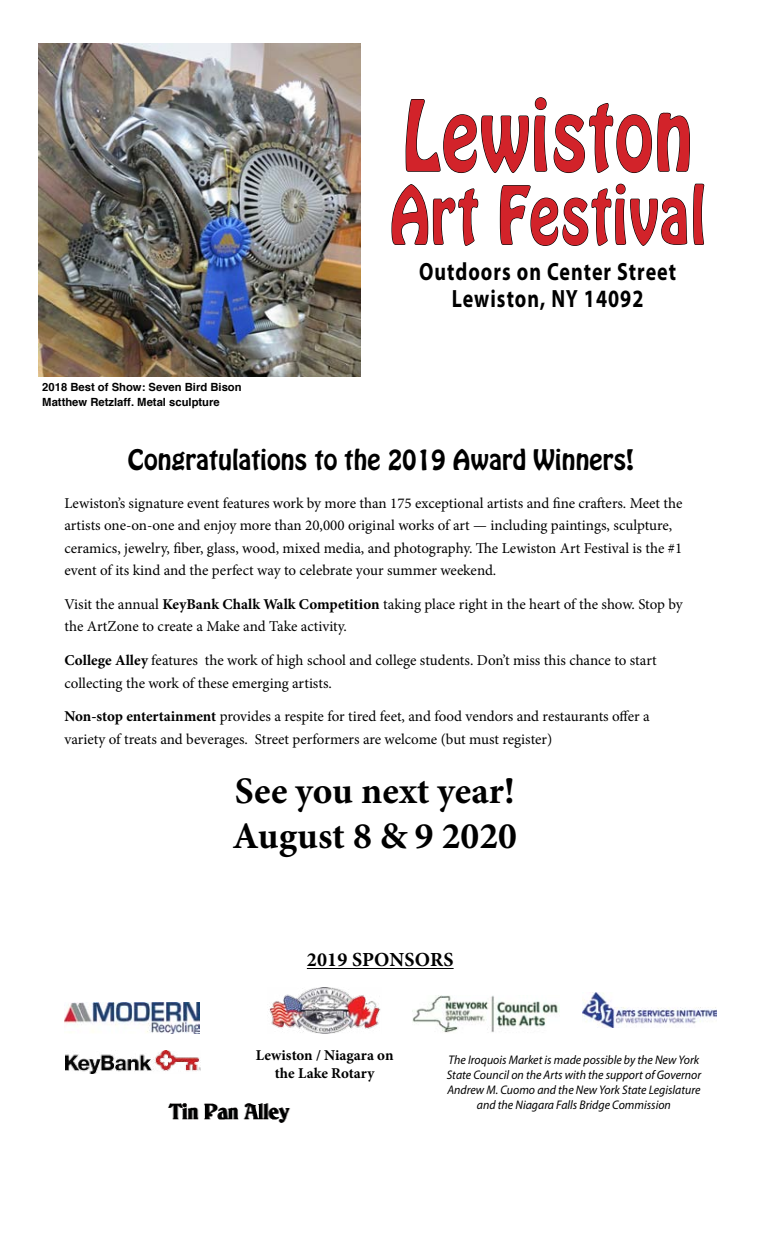
<style>
.page{position:relative;width:765px;height:1260px;background:#fff}
.page>*{position:absolute;margin:0;border:0;box-sizing:border-box;transform-origin:0 0}
.t1{font:86px "Hobo Std";letter-spacing:.025em;color:#d2232a;scale:.8 1}
.t2{font:70.25px "Hobo Std";letter-spacing:.025em;color:#d2232a;scale:.8 1}
.t3{font:700 37.5px/45px "Minion Pro";color:#000}
.t4{font:700 25px/27.5px "Myriad Pro";letter-spacing:.05em;color:#000;text-align:center;scale:.8 1}
.t5{font:25px "Hobo Std";color:#000}
.t6{font:700 20px "Minion Pro";letter-spacing:.01em;color:#000}
.t7{font:15px/22.5px "Minion Pro";letter-spacing:-.005em;color:#000}
.t8{font:700 15px/18px "Minion Pro";color:#000;text-align:center}
.t9{font:italic 12.5px/15px "Myriad Pro";color:#000;text-align:center;scale:.95 1}
.t10{font:700 11.25px/15px "Helvetica";color:#000}
.s1{font-weight:700}
</style>
<div class="page">
<svg style="left:405px;top:97px;width:285px;height:77px"></svg>
<svg style="left:391px;top:184px;width:88px;height:62px"></svg>
<svg style="left:499px;top:183px;width:206px;height:63px"></svg>
<hr style="left:307px;top:968px;width:147px;height:1px;background:#000">
<img style="left:65px;top:1003px;width:135px;height:30px">
<img style="left:168px;top:1103px;width:123px;height:20px">
<img style="left:269px;top:988px;width:112px;height:45px">
<img style="left:39px;top:43px;width:322px;height:334px">
<img style="left:583px;top:993px;width:133px;height:35px">
<img style="left:412px;top:995px;width:148px;height:38px">
<img style="left:65px;top:1050px;width:135px;height:24px">
<p class="t10" style="left:42px;top:380px;width:201px">2018 Best of Show: Seven Bird Bison<br>Matthew Retzlaff. Metal sculpture</p>
<h1 class="t1" style="left:403px;top:76px;width:364px">Lewiston</h1>
<h2 class="t2" style="left:390px;top:167px;width:395px">Art Festival</h2>
<h3 class="t4" style="left:419px;top:257px;width:323px">Outdoors on Center Street<br>Lewiston, NY 14092</h3>
<h3 class="t5" style="left:128px;top:442px;width:508px">Congratulations to the 2019 Award Winners!</h3>
<p class="t7" style="left:64px;top:492px;width:620px">Lewiston’s signature event features work by more than 175 exceptional artists and fine crafters. Meet the artists one-on-one and enjoy more than 20,000 original works of art — including paintings, sculpture, ceramics, jewelry, fiber, glass, wood, mixed media, and photography. The Lewiston Art Festival is the #1 event of its kind and the perfect way to celebrate your summer weekend.</p>
<p class="t7" style="left:64px;top:593px;width:620px">Visit the annual <span class="s1">KeyBank Chalk Walk Competition</span> taking place right in the heart of the show. Stop by the ArtZone to create a Make and Take activity.</p>
<p class="t7" style="left:64px;top:649px;width:594px"><span class="s1">College Alley</span> features the work of high school and college students. Don’t miss this chance to start collecting the work of these emerging artists.</p>
<p class="t7" style="left:64px;top:705px;width:587px"><span class="s1">Non-stop entertainment</span> provides a respite for tired feet, and food vendors and restaurants offer a variety of treats and beverages. Street performers are welcome (but must register)</p>
<h3 class="t3" style="left:233px;top:768px;width:286px">See you next year!<br>August 8 &amp; 9 2020</h3>
<h3 class="t6" style="left:307px;top:946px;width:146px">2019 Sponsors</h3>
<p class="t8" style="left:256px;top:1046px;width:139px">Lewiston / Niagara on the Lake Rotary</p>
<p class="t9" style="left:447px;top:1052px;width:269px">The Iroquois Market is made possible by the New York State Council on the Arts with the support of Governor Andrew M. Cuomo and the New York State Legislature and the Niagara Falls Bridge Commission</p>
</div>
